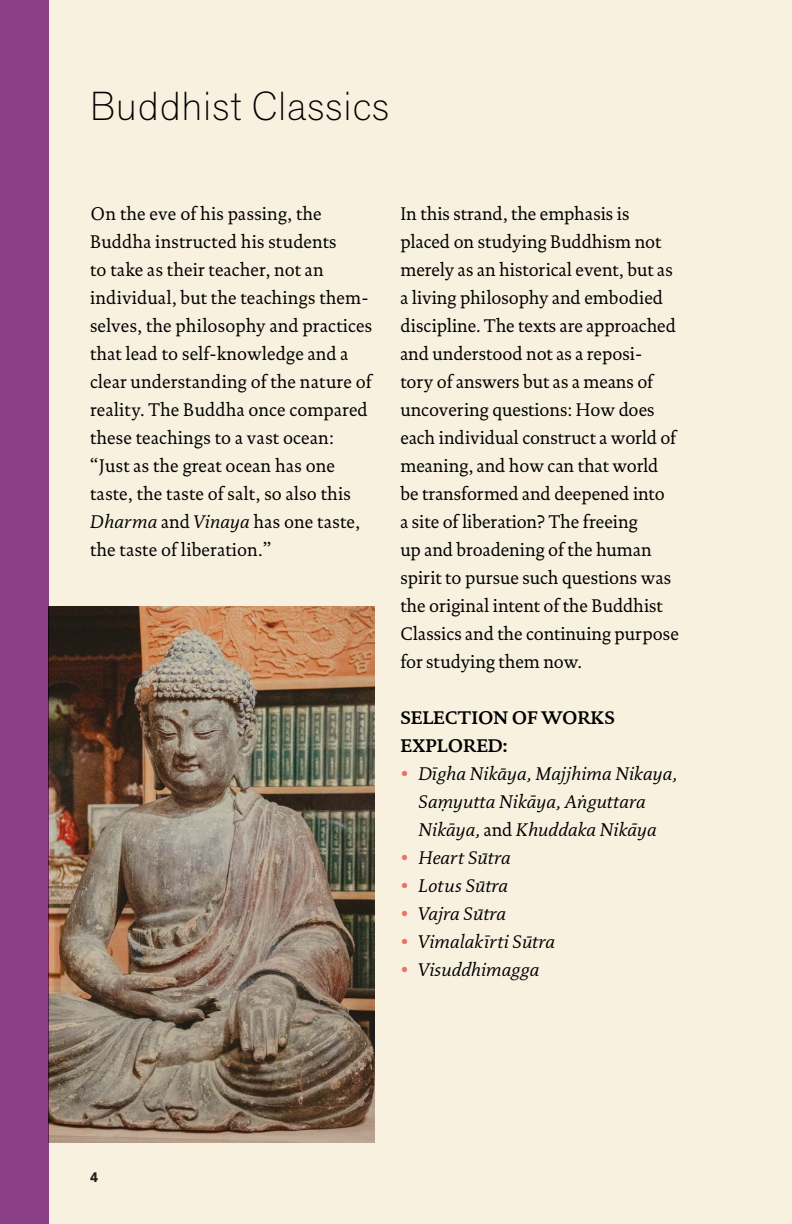
<style>
.page{position:relative;width:792px;height:1224px;background:#f8f1df}
.page>*{position:absolute;margin:0;border:0;box-sizing:border-box;transform-origin:0 0}
.t1{font:200 40px "Akzid Grtsk Next";letter-spacing:.035em;color:#000}
.text{font:18.6px/28px "DTL Documenta ST";color:#000;scale:.96 1}
.text-2{font:italic 18.6px/28px "Documenta Dtl";letter-spacing:.01em;color:#000;scale:.96 1}
.text-3{font:700 18.6px/28px "DTL Documenta ST";color:#000;scale:.96 1}
.t2{font:700 14px "Akzid Grtsk Next";color:#231f20;scale:.96 1}
.s1{font-family:"Documenta Dtl";font-style:italic}
.s2{font-family:"DTL Documenta ST";font-style:normal;color:#f26f61}
.s3{font-family:"DTL Documenta ST";font-style:normal}
</style>
<div class="page">
<div style="left:0;top:0;width:49px;height:1224px;background:#8b3f87"></div>
<img style="left:49px;top:606px;width:326px;height:537px">
<svg style="left:486px;top:935px;width:4px;height:3px"></svg>
<p class="t1" style="left:90px;top:80px;width:300px">Buddhist Classics</p>
<p class="text" style="left:90px;top:200px;width:295px">On the eve of his passing, the<br>Buddha instructed his students<br>to take as their teacher, not an individual, but the teachings them&shy;selves, the philosophy and practices that lead to self-knowledge and a clear understanding of the nature of reality. The Buddha once compared these teachings to a vast ocean: “Just as the great ocean has one taste, the taste of salt, so also this<br><span class="s1">Dharma</span> and <span class="s1">Vinaya</span> has one taste, the taste of liberation.”</p>
<p class="text" style="left:400px;top:200px;width:292px">In this strand, the emphasis is placed on studying Buddhism not merely as an historical event, but as a living philosophy and embodied discipline. The texts are approached and understood not as a reposi&shy;tory of answers but as a means of uncovering questions: How does each individual construct a world of meaning, and how can that world be transformed and deepened into<br>a site of liberation? The freeing<br>up and broadening of the human spirit to pursue such questions was the original intent of the Buddhist<br>Classics and the continuing purpose for studying them now.</p>
<p class="text-3" style="left:400px;top:704px;width:225px">SELECTION OF WORKS<br>EXPLORED:</p>
<p class="text-2" style="left:418px;top:760px;width:271px;text-indent:-18px"><span class="s2">•</span> D gha Nikaya, Majjhima Nikaya,<br>Samyutta Nikaya, Anguttara<br>Nikaya, <span class="s3">and</span> Khuddaka Nikaya</p>
<p class="text-2" style="left:400px;top:844px;width:116px"><span class="s2">•</span> Heart Sutra</p>
<p class="text-2" style="left:400px;top:872px;width:114px"><span class="s2">•</span> Lotus Sutra</p>
<p class="text-2" style="left:400px;top:900px;width:111px"><span class="s2">•</span> Vajra Sutra</p>
<p class="text-2" style="left:400px;top:928px;width:162px"><span class="s2">•</span> Vimalak rti Sutra</p>
<p class="text-2" style="left:400px;top:956px;width:146px"><span class="s2">•</span> Visuddhimagga</p>
<p class="text-2" style="left:432px;top:759px;width:7px">i</p>
<p class="text-2" style="left:431px;top:759px;width:11px">¯</p>
<p class="text-2" style="left:499px;top:761px;width:11px">¯</p>
<p class="text-2" style="left:581px;top:777px;width:5px">.</p>
<p class="text-2" style="left:529px;top:787px;width:11px">¯</p>
<p class="text-2" style="left:441px;top:791px;width:5px">.</p>
<p class="text-2" style="left:447px;top:815px;width:11px">¯</p>
<p class="text-2" style="left:630px;top:815px;width:11px">¯</p>
<p class="text-2" style="left:480px;top:845px;width:11px">¯</p>
<p class="text-2" style="left:478px;top:873px;width:11px">¯</p>
<p class="text-2" style="left:476px;top:901px;width:11px">¯</p>
<p class="text-2" style="left:483px;top:928px;width:11px">¯</p>
<p class="text-2" style="left:484px;top:928px;width:7px">i</p>
<p class="text-2" style="left:525px;top:928px;width:11px">¯</p>
<p class="t2" style="left:90px;top:1168px;width:10px">4</p>
</div>
